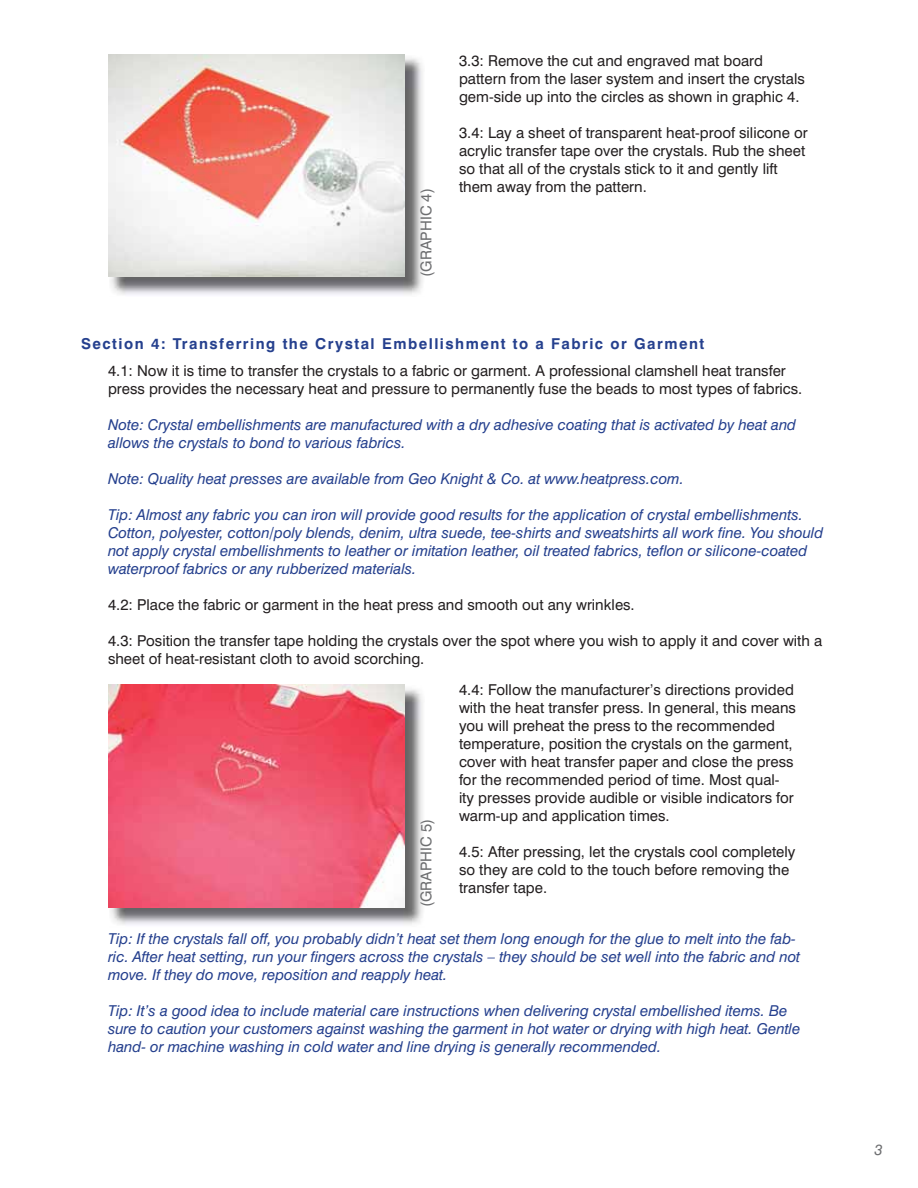
<style>
.page{position:relative;width:918px;height:1188px;background:#fff}
.page>*{position:absolute;margin:0;border:0;box-sizing:border-box;transform-origin:0 0}
.t1{font:15px/18px "Swiss 721 BT";color:#231f20}
.t2{font:italic 15px/18px "Swiss 721 BT";color:#25408e}
.t3{font:700 15px "Swiss 721 BT";letter-spacing:.1em;color:#25408e}
.t4{font:15px "Swiss 721 BT";color:#6d6e70}
.t5{font:italic 15px "Swiss 721 BT";color:#6d6e70}
</style>
<div class="page">
<img style="left:110px;top:58px;width:313px;height:237px">
<img style="left:108px;top:54px;width:297px;height:223px">
<img style="left:109px;top:689px;width:314px;height:236px">
<img style="left:108px;top:684px;width:297px;height:223px">
<p class="t4" style="left:421px;top:277px;width:90px;rotate:-90deg">(GRAPHIC 4)</p>
<p class="t1" style="left:459px;top:53px;width:347px">3.3: Remove the cut and engraved mat board pattern from the laser system and insert the crystals gem-side up into the circles as shown in graphic 4.</p>
<p class="t1" style="left:459px;top:125px;width:350px">3.4: Lay a sheet of transparent heat-proof silicone or acrylic transfer tape over the crystals. Rub the sheet so that all of the crystals stick to it and gently lift them away from the pattern.</p>
<p class="t3" style="left:81px;top:338px;width:625px">Section 4: Transferring the Crystal Embellishment to a Fabric or Garment</p>
<p class="t1" style="left:108px;top:363px;width:696px">4.1: Now it is time to transfer the crystals to a fabric or garment. A professional clamshell heat transfer press provides the necessary heat and pressure to permanently fuse the beads to most types of fabrics.</p>
<p class="t2" style="left:108px;top:417px;width:690px">Note: Crystal embellishments are manufactured with a dry adhesive coating that is activated by heat and allows the crystals to bond to various fabrics.</p>
<p class="t2" style="left:108px;top:471px;width:577px">Note: Quality heat presses are available from Geo Knight &amp; Co. at www.heatpress.com.</p>
<p class="t2" style="left:108px;top:507px;width:717px">Tip: Almost any fabric you can iron will provide good results for the application of crystal embellishments.<br>Cotton, polyester, cotton/poly blends, denim, ultra suede, tee-shirts and sweatshirts all work fine. You should not apply crystal embellishments to leather or imitation leather, oil treated fabrics, teflon or silicone-coated waterproof fabrics or any rubberized materials.</p>
<p class="t1" style="left:108px;top:597px;width:528px">4.2: Place the fabric or garment in the heat press and smooth out any wrinkles.</p>
<p class="t1" style="left:108px;top:633px;width:716px">4.3: Position the transfer tape holding the crystals over the spot where you wish to apply it and cover with a sheet of heat-resistant cloth to avoid scorching.</p>
<p class="t1" style="left:459px;top:682px;width:339px">4.4: Follow the manufacturer’s directions provided with the heat transfer press. In general, this means you will preheat the press to the recommended temperature, position the crystals on the garment, cover with heat transfer paper and close the press for the recommended period of time. Most qual&shy;ity presses provide audible or visible indicators for warm-up and application times.</p>
<p class="t1" style="left:459px;top:844px;width:338px">4.5: After pressing, let the crystals cool completely so they are cold to the touch before removing the transfer tape.</p>
<p class="t4" style="left:421px;top:907px;width:90px;rotate:-90deg">(GRAPHIC 5)</p>
<p class="t2" style="left:108px;top:931px;width:694px">Tip: If the crystals fall off, you probably didn’t heat set them long enough for the glue to melt into the fab&shy;ric. After heat setting, run your fingers across the crystals – they should be set well into the fabric and not move. If they do move, reposition and reapply heat.</p>
<p class="t2" style="left:108px;top:1003px;width:694px">Tip: It’s a good idea to include material care instructions when delivering crystal embellished items. Be sure to caution your customers against washing the garment in hot water or drying with high heat. Gentle hand- or machine washing in cold water and line drying is generally recommended.</p>
<p class="t5" style="left:875px;top:1144px;width:10px">3</p>
</div>
